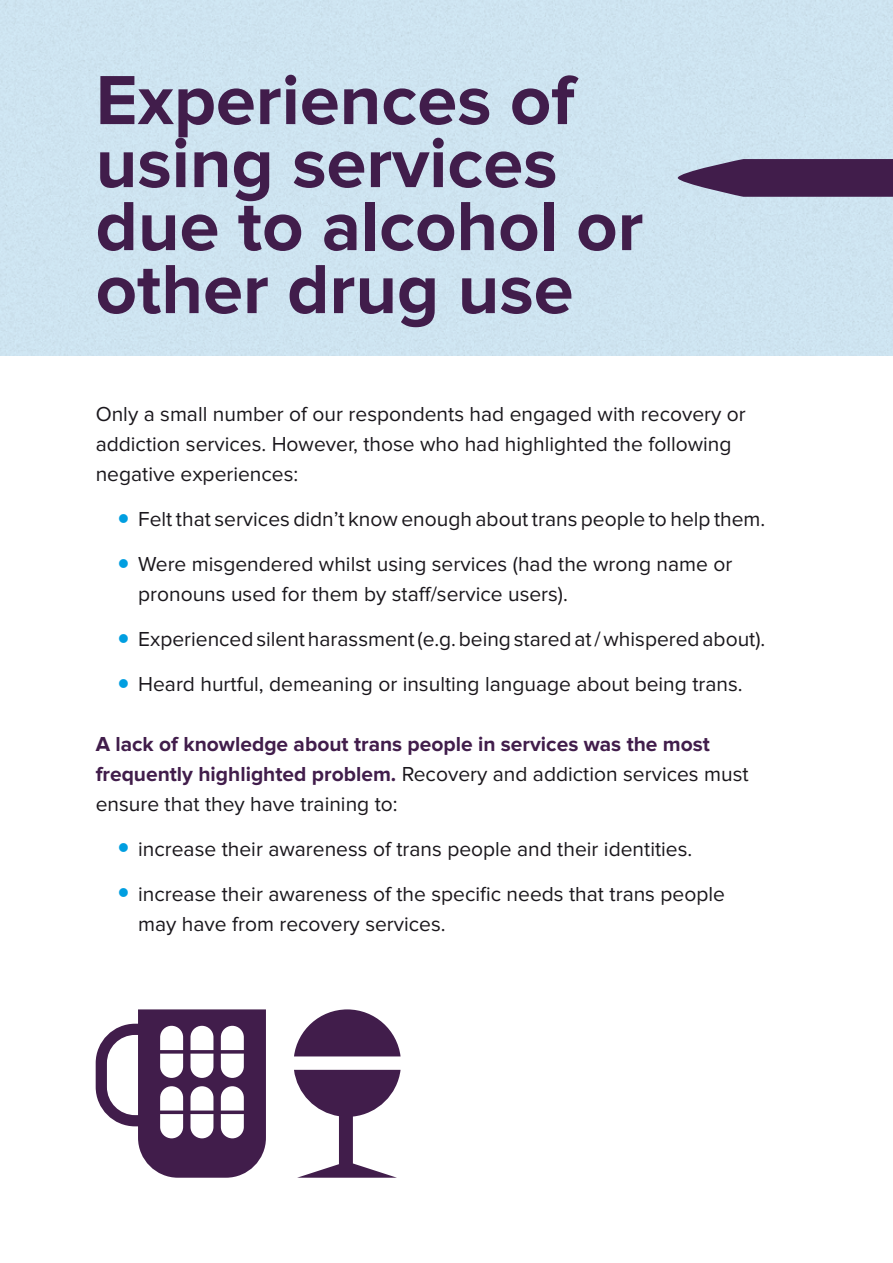
<style>
.page{position:relative;width:893px;height:1263px;background:#fff}
.page>*{position:absolute;margin:0;border:0;box-sizing:border-box;transform-origin:0 0}
.t1{font:700 72px/63px "Proxima Nova";color:#411d4b}
.t2{font:21px/30px "Proxima Nova";color:#1a171c}
.t3{font:700 21px/30px "Proxima Nova";color:#411d4b}
.s1{font-family:"Arial";font-weight:900;font-size:27px;color:#009ee0}
.s2{font-weight:400;color:#1a171c}
</style>
<div class="page">
<svg style="left:294px;top:1009px;width:107px;height:47px"></svg>
<svg style="left:294px;top:1070px;width:107px;height:108px"></svg>
<svg style="left:96px;top:1009px;width:170px;height:169px"></svg>
<svg style="left:678px;top:0;width:215px;height:356px;background:#c0d1e0"></svg>
<h1 class="t1" style="left:96px;top:70px;width:549px">Experiences of using services due to alcohol or other drug use</h1>
<p class="t2" style="left:96px;top:399px;width:652px">Only a small number of our respondents had engaged with recovery or addiction services. However, those who had highlighted the following negative experiences:</p>
<p class="t2" style="left:117px;top:504px;width:650px"><span class="s1">•</span> Felt that services didn’t know enough about trans people to help them.</p>
<p class="t2" style="left:138px;top:549px;width:596px;text-indent:-21px"><span class="s1">•</span> Were misgendered whilst using services (had the wrong name or pronouns used for them by staff/service users).</p>
<p class="t2" style="left:117px;top:624px;width:650px"><span class="s1">•</span> Experienced silent harassment (e.g. being stared at / whispered about).</p>
<p class="t2" style="left:117px;top:669px;width:627px"><span class="s1">•</span> Heard hurtful, demeaning or insulting language about being trans.</p>
<p class="t3" style="left:96px;top:729px;width:654px">A lack of knowledge about trans people in services was the most frequently highlighted problem. <span class="s2">Recovery and addiction services must ensure that they have training to:</span></p>
<p class="t2" style="left:117px;top:834px;width:577px"><span class="s1">•</span> increase their awareness of trans people and their identities.</p>
<p class="t2" style="left:138px;top:879px;width:588px;text-indent:-21px"><span class="s1">•</span> increase their awareness of the specific needs that trans people may have from recovery services.</p>
</div>
